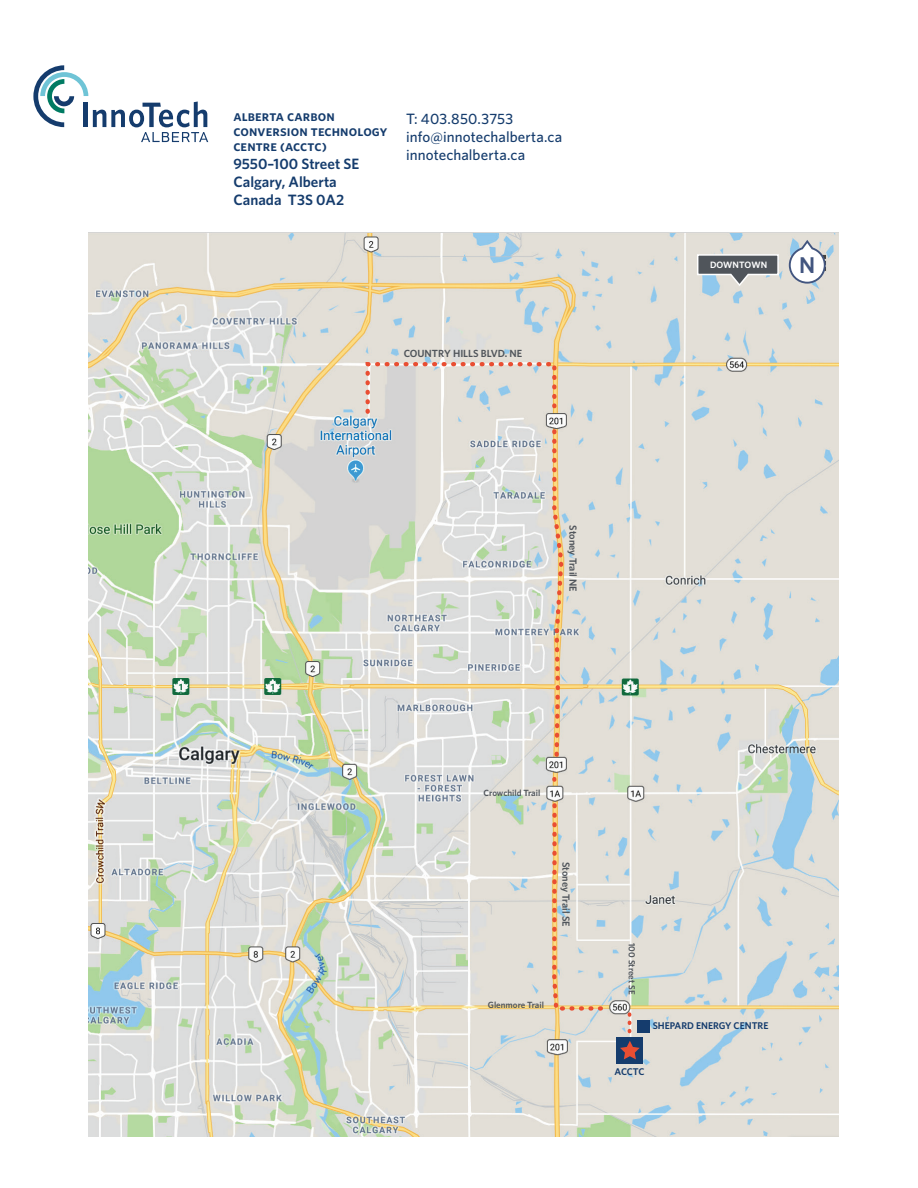
<style>
.page{position:relative;width:918px;height:1188px;background:#fff}
.page>*{position:absolute;margin:0;border:0;box-sizing:border-box;transform-origin:0 0}
.t1{font:22.8px "Whitney Semibold SC";color:#42557f}
.t2{font:500 15px/18px "Whitney";letter-spacing:.005em;color:#153c6d}
.t3{font:15px/15px "Whitney Semibold SC";letter-spacing:.005em;color:#153c6d}
.t4{font:600 15px/18px "Whitney";color:#153c6d}
.t5{font:600 10.35px "Whitney";color:#50555b}
.t6{font:600 9.75px "Whitney";color:#153c6d}
.t7{font:600 9.15px "Whitney";color:#fff}
.t8{font:600 9px "Whitney";color:#50555b}
</style>
<div class="page">
<img style="left:89px;top:233px;width:749px;height:903px">
<svg style="left:33px;top:65px;width:175px;height:77px"></svg>
<svg style="left:788px;top:238px;width:39px;height:47px"></svg>
<svg style="left:696px;top:253px;width:84px;height:34px"></svg>
<svg style="left:363px;top:360px;width:196px;height:56px"></svg>
<svg style="left:550px;top:427px;width:16px;height:334px"></svg>
<svg style="left:550px;top:801px;width:61px;height:212px"></svg>
<div style="left:617px;top:1037px;width:26px;height:26px;background:#153c6d"></div>
<svg style="left:620px;top:1014px;width:20px;height:45px"></svg>
<div style="left:637px;top:1020px;width:13px;height:13px;background:#153c6d"></div>
<svg style="left:552px;top:779px;width:4px;height:7px"></svg>
<p class="t3" style="left:233px;top:108px;width:155px">alberta carbon conversion technology centre (acctc)</p>
<p class="t4" style="left:233px;top:155px;width:127px">9550–100 Street SE<br>Calgary, Alberta<br>Canada T3S 0A2</p>
<p class="t2" style="left:406px;top:110px;width:158px">T: 403.850.3753 info@innotechalberta.ca innotechalberta.ca</p>
<p class="t5" style="left:404px;top:347px;width:120px">COUNTRY HILLS BLVD. NE</p>
<p class="t5" style="left:579px;top:525px;width:68px;rotate:90deg">Stoney Trail NE</p>
<p class="t7" style="left:710px;top:259px;width:59px">DOWNTOWN</p>
<h1 class="t1" style="left:799px;top:252px;width:18px">N</h1>
<p class="t8" style="left:484px;top:788px;width:58px">Crowchild Trail</p>
<p class="t5" style="left:573px;top:862px;width:66px;rotate:90deg">Stoney Trail SE</p>
<p class="t8" style="left:488px;top:1000px;width:58px">Glenmore Trail</p>
<p class="t8" style="left:637px;top:943px;width:53px;rotate:90deg">100 Street SE</p>
<p class="t6" style="left:653px;top:1019px;width:117px">SHEPARD ENERGY CENTRE</p>
<p class="t6" style="left:615px;top:1066px;width:31px">ACCTC</p>
</div>
